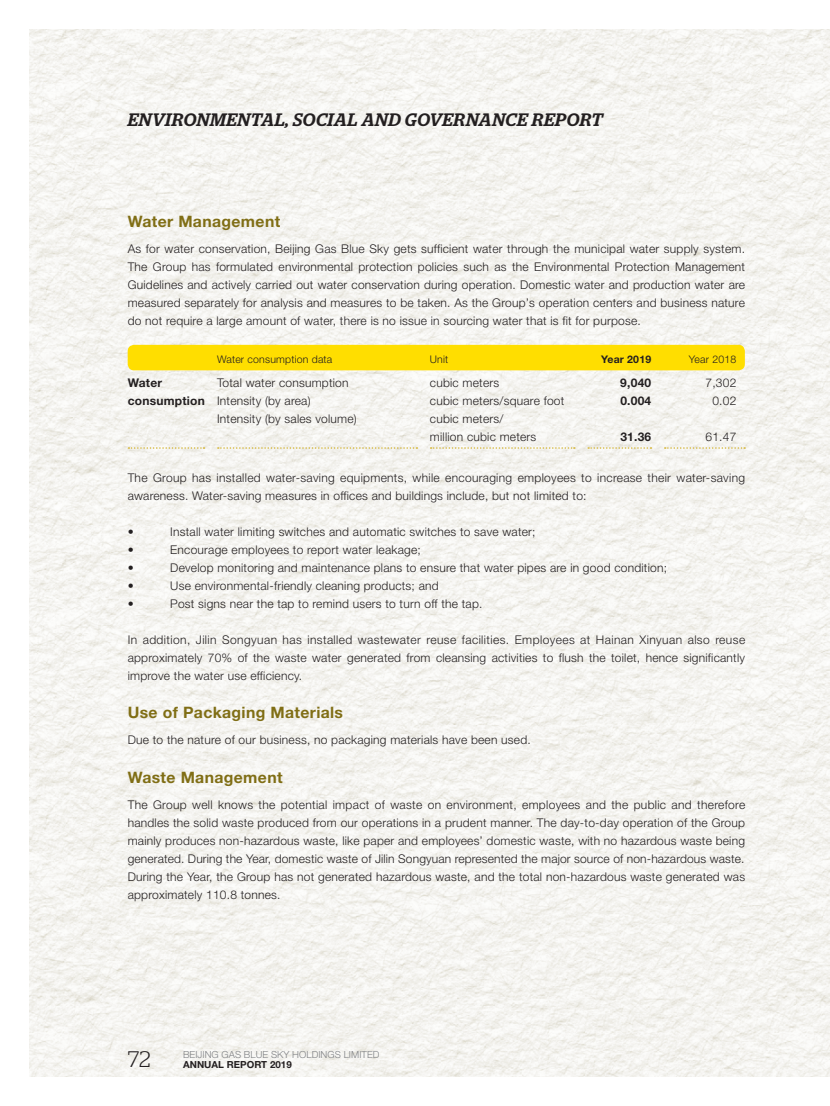
<style>
.page{position:relative;width:830px;height:1106px;background:#fff}
.page>*{position:absolute;margin:0;border:0;box-sizing:border-box;transform-origin:0 0}
.t1{font:300 22.5px "Stag";color:#231f20}
.t2{font:italic 500 18px "Stag";letter-spacing:.03em;color:#231f20}
.Heading_2{font:700 15.75px "Helvetica Neue LT Std";letter-spacing:.025em;color:#806e15}
.Body_Text{font:300 12px/18px "Helvetica Neue LT Std";letter-spacing:.02em;color:#231f20;text-align:justify}
.Body_Text-2{font:700 12px/18px "Helvetica Neue LT Std";letter-spacing:.02em;color:#231f20}
.t3{font:300 10.5px "Helvetica Neue LT Std";letter-spacing:.02em;color:#231f20}
.t4{font:700 10.5px "Helvetica Neue LT Std";letter-spacing:.02em;color:#231f20}
.t5{font:300 9.75px "Helvetica Neue LT Std";letter-spacing:.005em;color:#808285}
.t6{font:700 9.75px "Helvetica Neue LT Std";letter-spacing:.005em;color:#231f20}
</style>
<div class="page">
<img style="left:30px;top:30px;width:799px;height:1046px">
<div style="left:128px;top:345px;width:616px;height:25px;background:#ffde00;border-radius:6px"></div>
<svg style="left:128px;top:447px;width:76px;height:2px"></svg>
<svg style="left:218px;top:447px;width:199px;height:2px"></svg>
<svg style="left:430px;top:447px;width:144px;height:2px"></svg>
<svg style="left:588px;top:447px;width:63px;height:2px"></svg>
<svg style="left:664px;top:447px;width:80px;height:2px"></svg>
<h2 class="t2" style="left:128px;top:109px;width:476px">ENVIRONMENTAL, SOCIAL AND GOVERNANCE REPORT</h2>
<p class="Heading_2" style="left:128px;top:211px;width:154px">Water Management</p>
<p class="Body_Text" style="left:128px;top:240px;width:618px">As for water conservation, Beijing Gas Blue Sky gets sufficient water through the municipal water supply system.<br>The Group has formulated environmental protection policies such as the Environmental Protection Management Guidelines and actively carried out water conservation during operation. Domestic water and production water are measured separately for analysis and measures to be taken. As the Group’s operation centers and business nature do not require a large amount of water, there is no issue in sourcing water that is fit for purpose.</p>
<p class="t3" style="left:217px;top:352px;width:117px">Water consumption data</p>
<p class="t3" style="left:429px;top:352px;width:20px">Unit</p>
<p class="t4" style="left:601px;top:352px;width:51px">Year 2019</p>
<p class="t3" style="left:688px;top:352px;width:49px">Year 2018</p>
<p class="Body_Text-2" style="left:128px;top:373px;width:79px">Water consumption</p>
<p class="Body_Text" style="left:217px;top:373px;width:133px">Total water consumption</p>
<p class="Body_Text" style="left:429px;top:373px;width:71px">cubic meters</p>
<p class="Body_Text-2" style="left:620px;top:373px;width:32px">9,040</p>
<p class="Body_Text" style="left:705px;top:373px;width:32px">7,302</p>
<p class="Body_Text" style="left:217px;top:391px;width:95px">Intensity (by area)</p>
<p class="Body_Text" style="left:429px;top:391px;width:136px">cubic meters/square foot</p>
<p class="Body_Text-2" style="left:620px;top:391px;width:32px">0.004</p>
<p class="Body_Text" style="left:712px;top:391px;width:25px">0.02</p>
<p class="Body_Text" style="left:217px;top:409px;width:141px">Intensity (by sales volume)</p>
<p class="Body_Text" style="left:429px;top:409px;width:75px">cubic meters/</p>
<p class="Body_Text" style="left:429px;top:427px;width:108px">million cubic meters</p>
<p class="Body_Text-2" style="left:620px;top:427px;width:32px">31.36</p>
<p class="Body_Text" style="left:705px;top:427px;width:32px">61.47</p>
<p class="Body_Text" style="left:128px;top:468px;width:618px">The Group has installed water-saving equipments, while encouraging employees to increase their water-saving awareness. Water-saving measures in offices and buildings include, but not limited to:</p>
<p class="Body_Text" style="left:128px;top:522px;width:7px">•</p>
<p class="Body_Text" style="left:170px;top:522px;width:366px">Install water limiting switches and automatic switches to save water;</p>
<p class="Body_Text" style="left:128px;top:540px;width:7px">•</p>
<p class="Body_Text" style="left:170px;top:540px;width:252px">Encourage employees to report water leakage;</p>
<p class="Body_Text" style="left:128px;top:558px;width:7px">•</p>
<p class="Body_Text" style="left:170px;top:558px;width:498px">Develop monitoring and maintenance plans to ensure that water pipes are in good condition;</p>
<p class="Body_Text" style="left:128px;top:576px;width:7px">•</p>
<p class="Body_Text" style="left:170px;top:576px;width:270px">Use environmental-friendly cleaning products; and</p>
<p class="Body_Text" style="left:128px;top:594px;width:7px">•</p>
<p class="Body_Text" style="left:170px;top:594px;width:313px">Post signs near the tap to remind users to turn off the tap.</p>
<p class="Body_Text" style="left:128px;top:630px;width:618px">In addition, Jilin Songyuan has installed wastewater reuse facilities. Employees at Hainan Xinyuan also reuse approximately 70% of the waste water generated from cleansing activities to flush the toilet, hence significantly improve the water use efficiency.</p>
<p class="Heading_2" style="left:128px;top:702px;width:217px">Use of Packaging Materials</p>
<p class="Body_Text" style="left:128px;top:731px;width:404px">Due to the nature of our business, no packaging materials have been used.</p>
<p class="Heading_2" style="left:128px;top:767px;width:156px">Waste Management</p>
<p class="Body_Text" style="left:128px;top:795px;width:618px">The Group well knows the potential impact of waste on environment, employees and the public and therefore handles the solid waste produced from our operations in a prudent manner. The day-to-day operation of the Group mainly produces non-hazardous waste, like paper and employees’ domestic waste, with no hazardous waste being generated. During the Year, domestic waste of Jilin Songyuan represented the major source of non-hazardous waste.<br>During the Year, the Group has not generated hazardous waste, and the total non-hazardous waste generated was approximately 110.8 tonnes.</p>
<h1 class="t1" style="left:128px;top:1046px;width:24px">72</h1>
<p class="t5" style="left:183px;top:1048px;width:198px">BEIJING GAS BLUE SKY HOLDINGS LIMITED</p>
<p class="t6" style="left:183px;top:1058px;width:110px">ANNUAL REPORT 2019</p>
</div>
